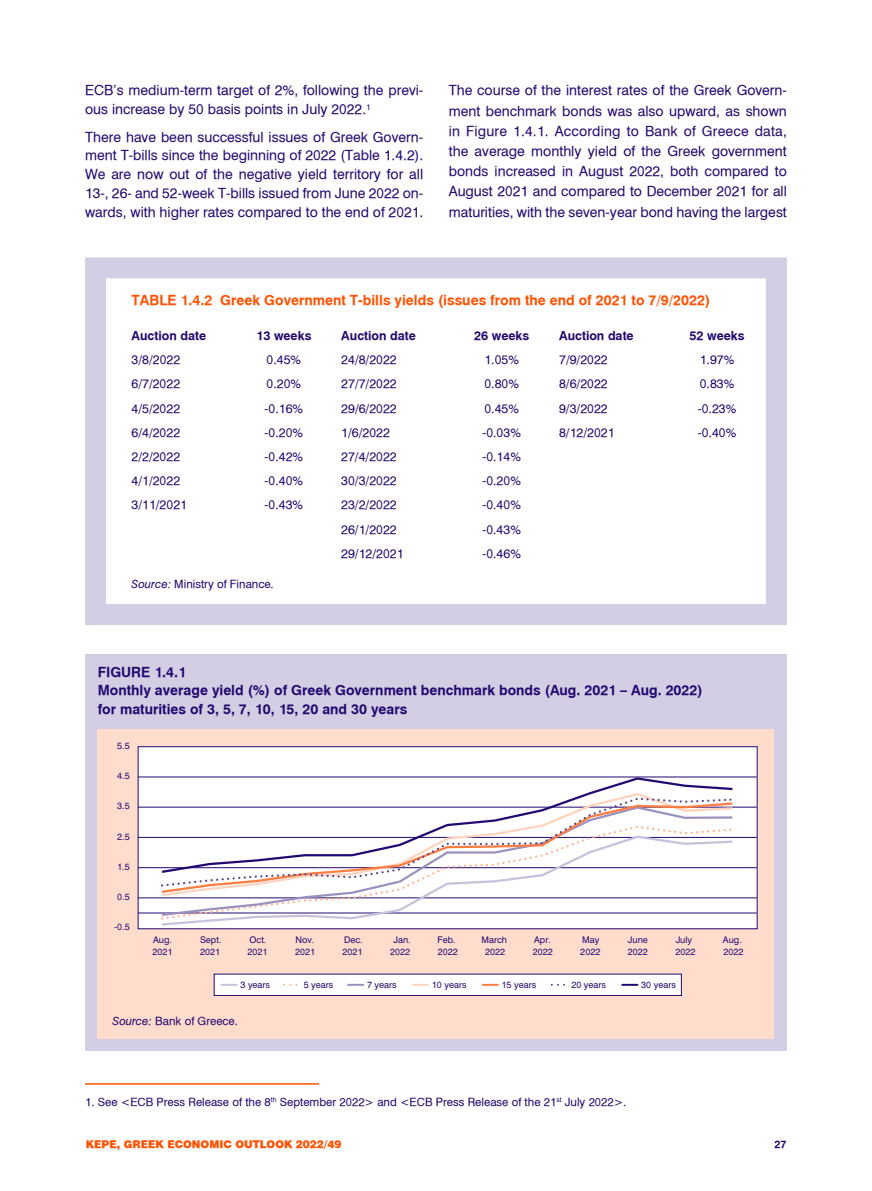
<style>
.page{position:relative;width:872px;height:1191px;background:#fff}
.page>*{position:absolute;margin:0;border:0;box-sizing:border-box;transform-origin:0 0}
.t1{font:13.8px/20.1px "UB Helvetica";color:#230871;text-align:justify}
.t2{font:13.8px/18.8px "UB Helvetica Bold";color:#230871}
.t3{font:13.8px "UB Helvetica Bold";color:#ff5100}
.t4{font:12.3px "UB Helvetica";color:#230871}
.t5{font:12.3px "UB Helvetica Bold";color:#230871}
.t6{font:11.25px "UB Helvetica";color:#230871}
.t7{font:900 10.5px "UB Helvetica";color:#ff5100}
.t8{font:10.5px "UB Helvetica Bold";color:#230871}
.t9{font:9px/11.4px "UB Helvetica";color:#230871}
.s1{font-family:"UB Helvetica Italic"}
</style>
<div class="page">
<svg style="left:85px;top:257px;width:702px;height:368px"></svg>
<hr style="left:85px;top:1083px;width:234px;height:1px;background:#ff5100">
<div style="left:85px;top:654px;width:702px;height:396px;background:#d3cee3"></div>
<div style="left:98px;top:729px;width:676px;height:309px;background:#ffdccc"></div>
<div style="left:138px;top:746px;width:619px;height:182px;background:#fff"></div>
<div style="left:138px;top:746px;width:619px;height:183px;border:1px solid #230871"></div>
<div style="left:214px;top:974px;width:467px;height:21px;background:#fff"></div>
<hr style="left:138px;top:776px;width:618px;height:1px;background:#230871">
<hr style="left:138px;top:806px;width:618px;height:1px;background:#230871">
<hr style="left:138px;top:837px;width:618px;height:1px;background:#230871">
<hr style="left:138px;top:867px;width:618px;height:1px;background:#230871">
<hr style="left:138px;top:897px;width:618px;height:1px;background:#230871">
<hr style="left:138px;top:912px;width:618px;height:1px;background:#230871">
<svg style="left:161px;top:897px;width:574px;height:24px"></svg>
<svg style="left:159px;top:897px;width:575px;height:20px"></svg>
<svg style="left:162px;top:888px;width:280px;height:6px"></svg>
<svg style="left:161px;top:874px;width:386px;height:14px"></svg>
<svg style="left:159px;top:776px;width:576px;height:98px"></svg>
<svg style="left:221px;top:984px;width:16px;height:1px"></svg>
<svg style="left:347px;top:983px;width:17px;height:2px"></svg>
<svg style="left:412px;top:984px;width:17px;height:1px"></svg>
<svg style="left:482px;top:983px;width:16px;height:2px"></svg>
<svg style="left:621px;top:983px;width:17px;height:2px"></svg>
<p class="t1" style="left:85px;top:81px;width:340px;line-height:18.8px">ECB’s medium-term target of 2%, following the previ&shy;ous increase by 50 basis points in July 2022.<sup>1</sup></p>
<p class="t1" style="left:85px;top:127px;width:340px;line-height:18.8px">There have been successful issues of Greek Govern&shy;ment T-bills since the beginning of 2022 (Table 1.4.2).<br>We are now out of the negative yield territory for all 13-, 26- and 52-week T-bills issued from June 2022 on&shy;wards, with higher rates compared to the end of 2021.</p>
<p class="t1" style="left:449px;top:81px;width:340px">The course of the interest rates of the Greek Govern&shy;ment benchmark bonds was also upward, as shown in Figure 1.4.1. According to Bank of Greece data, the average monthly yield of the Greek government bonds increased in August 2022, both compared to August 2021 and compared to December 2021 for all maturities, with the seven-year bond having the largest</p>
<p class="t3" style="left:132px;top:292px;width:580px">TABLE 1.4.2 Greek Government T-bills yields (issues from the end of 2021 to 7/9/2022)</p>
<p class="t5" style="left:132px;top:328px;width:76px">Auction date</p>
<p class="t5" style="left:256px;top:328px;width:57px">13 weeks</p>
<p class="t5" style="left:341px;top:328px;width:76px">Auction date</p>
<p class="t5" style="left:474px;top:328px;width:57px">26 weeks</p>
<p class="t5" style="left:559px;top:328px;width:76px">Auction date</p>
<p class="t5" style="left:689px;top:328px;width:57px">52 weeks</p>
<p class="t4" style="left:132px;top:353px;width:50px">3/8/2022</p>
<p class="t4" style="left:267px;top:353px;width:36px">0.45%</p>
<p class="t4" style="left:341px;top:353px;width:57px">24/8/2022</p>
<p class="t4" style="left:484px;top:353px;width:36px">1.05%</p>
<p class="t4" style="left:559px;top:353px;width:50px">7/9/2022</p>
<p class="t4" style="left:700px;top:353px;width:36px">1.97%</p>
<p class="t4" style="left:132px;top:377px;width:50px">6/7/2022</p>
<p class="t4" style="left:267px;top:377px;width:36px">0.20%</p>
<p class="t4" style="left:341px;top:377px;width:57px">27/7/2022</p>
<p class="t4" style="left:484px;top:377px;width:36px">0.80%</p>
<p class="t4" style="left:559px;top:377px;width:50px">8/6/2022</p>
<p class="t4" style="left:700px;top:377px;width:36px">0.83%</p>
<p class="t4" style="left:132px;top:401px;width:50px">4/5/2022</p>
<p class="t4" style="left:265px;top:401px;width:40px">-0.16%</p>
<p class="t4" style="left:341px;top:401px;width:57px">29/6/2022</p>
<p class="t4" style="left:484px;top:401px;width:36px">0.45%</p>
<p class="t4" style="left:559px;top:401px;width:50px">9/3/2022</p>
<p class="t4" style="left:698px;top:401px;width:40px">-0.23%</p>
<p class="t4" style="left:132px;top:425px;width:50px">6/4/2022</p>
<p class="t4" style="left:265px;top:425px;width:40px">-0.20%</p>
<p class="t4" style="left:341px;top:425px;width:50px">1/6/2022</p>
<p class="t4" style="left:482px;top:425px;width:40px">-0.03%</p>
<p class="t4" style="left:559px;top:425px;width:57px">8/12/2021</p>
<p class="t4" style="left:698px;top:425px;width:40px">-0.40%</p>
<p class="t4" style="left:132px;top:449px;width:50px">2/2/2022</p>
<p class="t4" style="left:265px;top:449px;width:40px">-0.42%</p>
<p class="t4" style="left:341px;top:449px;width:57px">27/4/2022</p>
<p class="t4" style="left:482px;top:449px;width:40px">-0.14%</p>
<p class="t4" style="left:132px;top:474px;width:50px">4/1/2022</p>
<p class="t4" style="left:265px;top:474px;width:40px">-0.40%</p>
<p class="t4" style="left:341px;top:474px;width:57px">30/3/2022</p>
<p class="t4" style="left:482px;top:474px;width:40px">-0.20%</p>
<p class="t4" style="left:132px;top:498px;width:57px">3/11/2021</p>
<p class="t4" style="left:265px;top:498px;width:40px">-0.43%</p>
<p class="t4" style="left:341px;top:498px;width:57px">23/2/2022</p>
<p class="t4" style="left:482px;top:498px;width:40px">-0.40%</p>
<p class="t4" style="left:341px;top:522px;width:57px">26/1/2022</p>
<p class="t4" style="left:482px;top:522px;width:40px">-0.43%</p>
<p class="t4" style="left:341px;top:546px;width:64px">29/12/2021</p>
<p class="t4" style="left:482px;top:546px;width:40px">-0.46%</p>
<p class="t6" style="left:132px;top:578px;width:144px"><span class="s1">Source:</span> Ministry of Finance.</p>
<p class="t2" style="left:98px;top:662px;width:606px">FIGURE 1.4.1<br>Monthly average yield (%) of Greek Government benchmark bonds (Aug. 2021 – Aug. 2022) for maturities of 3, 5, 7, 10, 15, 20 and 30 years</p>
<p class="t9" style="left:117px;top:740px;width:14px">5.5</p>
<p class="t9" style="left:117px;top:770px;width:14px">4.5</p>
<p class="t9" style="left:117px;top:800px;width:14px">3.5</p>
<p class="t9" style="left:117px;top:831px;width:14px">2.5</p>
<p class="t9" style="left:117px;top:861px;width:14px">1.5</p>
<p class="t9" style="left:117px;top:891px;width:14px">0.5</p>
<p class="t9" style="left:114px;top:921px;width:17px">-0.5</p>
<p class="t9" style="left:152px;top:934px;width:22px">Aug.<br>2021</p>
<p class="t9" style="left:200px;top:934px;width:23px">Sept.<br>2021</p>
<p class="t9" style="left:247px;top:934px;width:22px">Oct.<br>2021</p>
<p class="t9" style="left:295px;top:934px;width:22px">Nov.<br>2021</p>
<p class="t9" style="left:342px;top:934px;width:22px">Dec.<br>2021</p>
<p class="t9" style="left:390px;top:934px;width:22px;text-align:center">Jan.<br>2022</p>
<p class="t9" style="left:437px;top:934px;width:22px">Feb.<br>2022</p>
<p class="t9" style="left:481px;top:934px;width:27px;text-align:center">March<br>2022</p>
<p class="t9" style="left:533px;top:934px;width:22px">Apr.<br>2022</p>
<p class="t9" style="left:580px;top:934px;width:22px">May<br>2022</p>
<p class="t9" style="left:628px;top:934px;width:22px">June<br>2022</p>
<p class="t9" style="left:675px;top:934px;width:22px">July<br>2022</p>
<p class="t9" style="left:723px;top:934px;width:22px">Aug.<br>2022</p>
<p class="t9" style="left:240px;top:978px;width:31px">3 years</p>
<p class="t9" style="left:304px;top:978px;width:31px">5 years</p>
<p class="t9" style="left:367px;top:978px;width:31px">7 years</p>
<p class="t9" style="left:432px;top:978px;width:36px">10 years</p>
<p class="t9" style="left:501px;top:978px;width:36px">15 years</p>
<p class="t9" style="left:571px;top:978px;width:36px">20 years</p>
<p class="t9" style="left:641px;top:978px;width:36px">30 years</p>
<p class="t6" style="left:113px;top:1014px;width:127px"><span class="s1">Source:</span> Bank of Greece.</p>
<p class="t6" style="left:85px;top:1095px;width:543px">1. See &lt;ECB Press Release of the 8<sup>th</sup> September 2022&gt; and &lt;ECB Press Release of the 21<sup>st</sup> July 2022&gt;.</p>
<p class="t7" style="left:86px;top:1138px;width:257px">KEPE, GREEK ECONOMIC OUTLOOK 2022/49</p>
<p class="t8" style="left:774px;top:1138px;width:14px">27</p>
</div>
